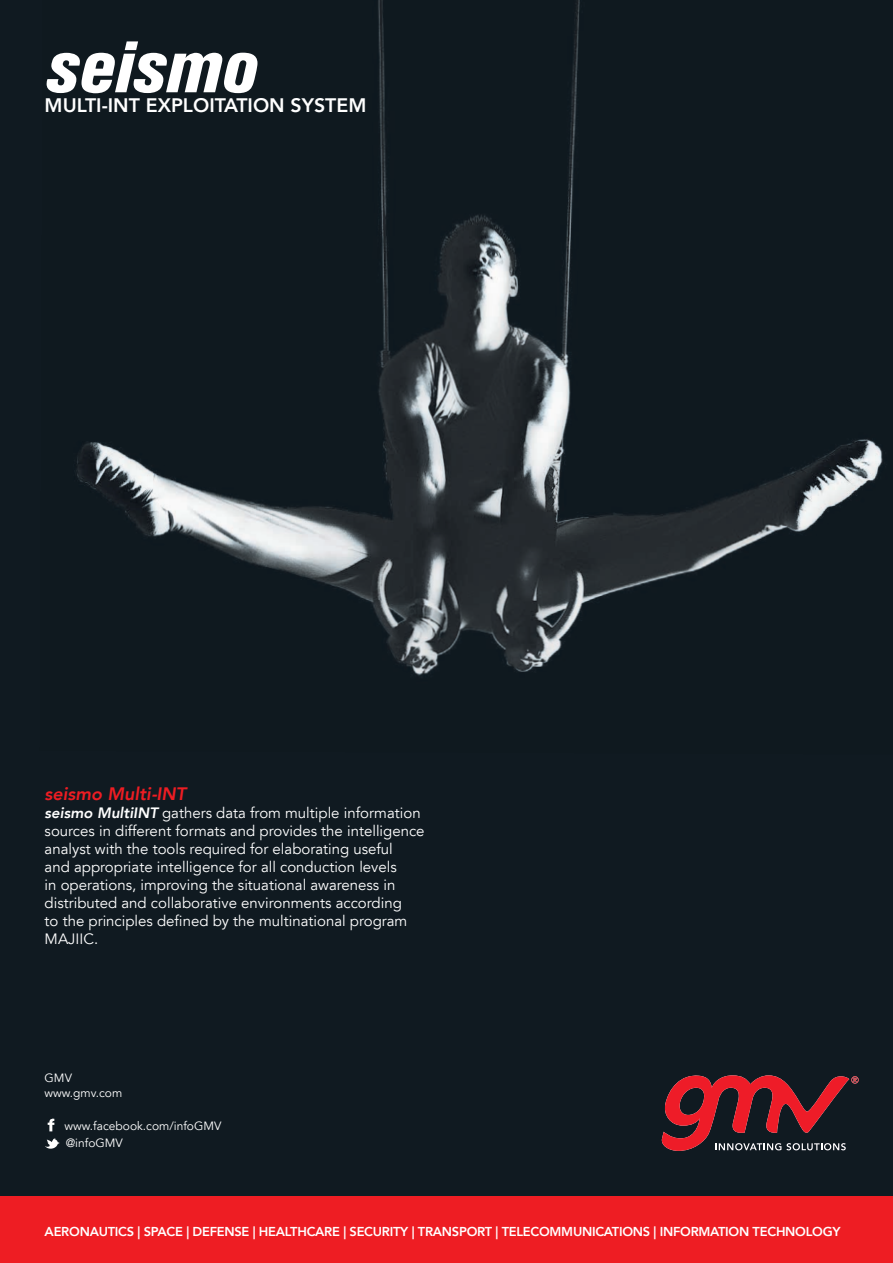
<style>
.page{position:relative;width:893px;height:1263px;background:#101a21}
.page>*{position:absolute;margin:0;border:0;box-sizing:border-box;transform-origin:0 0}
.general{font:italic 800 condensed 72px "Akzidenz Grotesk BE";color:#fff}
.general-2{font:800 19.5px "Avenir LT";color:#fff}
.titulo{font:italic 800 18px "Avenir LT";color:#ee1d23}
.texto_general{font:15px/18px "Avenir LT";color:#fff}
.t1{font:800 12.9px "Avenir LT";letter-spacing:-.02em;color:#fff}
.general-3{font:12px "Avenir LT";color:#fff}
.s1{font-weight:800;font-style:italic}
</style>
<div class="page">
<div style="left:0;top:1196px;width:893px;height:67px;background:#ee1d23"></div>
<svg style="left:48px;top:1119px;width:6px;height:12px"></svg>
<svg style="left:45px;top:1138px;width:15px;height:11px"></svg>
<img style="left:76px;top:0;width:807px;height:676px">
<svg style="left:661px;top:1075px;width:198px;height:76px"></svg>
<p class="general" style="left:45px;top:28px;width:213px">seismo</p>
<p class="general-2" style="left:45px;top:94px;width:323px">MULTI-INT EXPLOITATION SYSTEM</p>
<p class="titulo" style="left:45px;top:783px;width:143px">seismo Multi-INT</p>
<p class="texto_general" style="left:45px;top:804px;width:381px"><span class="s1">seismo MultiINT</span> gathers data from multiple information sources in different formats and provides the intelligence analyst with the tools required for elaborating useful<br>and appropriate intelligence for all conduction levels<br>in operations, improving the situational awareness in distributed and collaborative environments according<br>to the principles defined by the multinational program MAJIIC.</p>
<p class="general-3" style="left:45px;top:1071px;width:29px">GMV</p>
<p class="general-3" style="left:45px;top:1086px;width:79px">www.gmv.com</p>
<p class="general-3" style="left:65px;top:1119px;width:158px">www.facebook.com/infoGMV</p>
<p class="general-3" style="left:66px;top:1136px;width:59px">@infoGMV</p>
<p class="t1" style="left:45px;top:1223px;width:797px">AERONAUTICS | SPACE | DEFENSE | HEALTHCARE | SECURITY | TRANSPORT | TELECOMMUNICATIONS | INFORMATION TECHNOLOGY</p>
</div>
